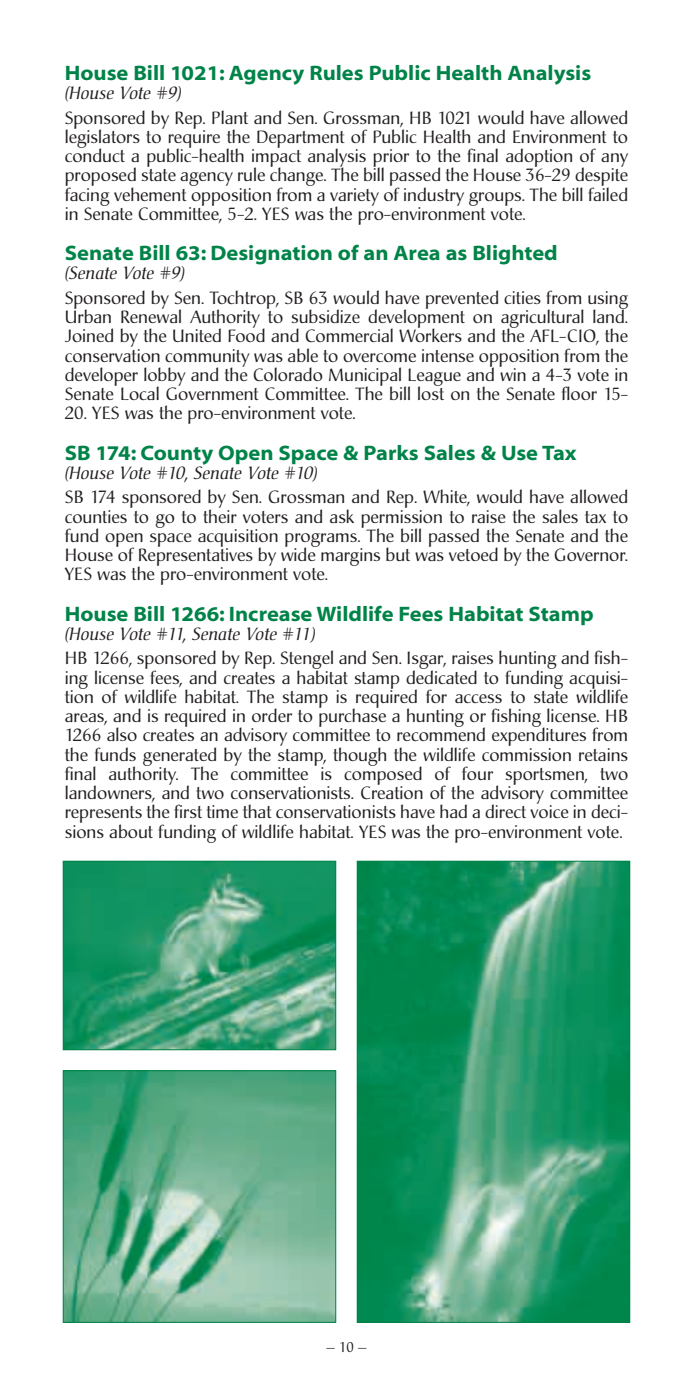
<style>
.page{position:relative;width:693px;height:1386px;background:#fff}
.page>*{position:absolute;margin:0;border:0;box-sizing:border-box;transform-origin:0 0}
.t1{font:21px "Myriad MM 700 700";color:#008348}
.t2{font:17.5px/19.2px "Christiana";color:#231f20;text-align:justify}
.t3{font:italic 17.5px "Christiana";color:#231f20}
.t4{font:14px "Christiana";color:#231f20}
</style>
<div class="page">
<img style="left:65px;top:863px;width:269px;height:185px">
<div style="left:63px;top:861px;width:273px;height:189px;border:1px solid #008348"></div>
<img style="left:65px;top:1073px;width:269px;height:248px">
<div style="left:63px;top:1071px;width:273px;height:252px;border:1px solid #008348"></div>
<img style="left:359px;top:863px;width:269px;height:458px">
<div style="left:357px;top:861px;width:273px;height:462px;border:1px solid #008348"></div>
<p class="t1" style="left:65px;top:64px;width:528px">House Bill 1021: Agency Rules Public Health Analysis</p>
<p class="t3" style="left:65px;top:86px;width:120px">(House Vote #9)</p>
<p class="t2" style="left:65px;top:110px;width:565px">Sponsored by Rep. Plant and Sen. Grossman, HB 1021 would have allowed legislators to require the Department of Public Health and Environment to conduct a public-health impact analysis prior to the final adoption of any proposed state agency rule change. The bill passed the House 36-29 despite facing vehement opposition from a variety of industry groups. The bill failed in Senate Committee, 5-2. YES was the pro-environment vote.</p>
<p class="t1" style="left:65px;top:245px;width:495px">Senate Bill 63: Designation of an Area as Blighted</p>
<p class="t3" style="left:65px;top:266px;width:123px">(Senate Vote #9)</p>
<p class="t2" style="left:65px;top:290px;width:565px">Sponsored by Sen. Tochtrop, SB 63 would have prevented cities from using Urban Renewal Authority to subsidize development on agricultural land.<br>Joined by the United Food and Commercial Workers and the AFL-CIO, the conservation community was able to overcome intense opposition from the developer lobby and the Colorado Municipal League and win a 4-3 vote in Senate Local Government Committee. The bill lost on the Senate floor 15-</p>
<p class="t2" style="left:65px;top:405px;width:292px">20. YES was the pro-environment vote.</p>
<p class="t1" style="left:65px;top:444px;width:513px">SB 174: County Open Space &amp; Parks Sales &amp; Use Tax</p>
<p class="t3" style="left:65px;top:465px;width:256px">(House Vote #10, Senate Vote #10)</p>
<p class="t2" style="left:65px;top:489px;width:565px">SB 174 sponsored by Sen. Grossman and Rep. White, would have allowed counties to go to their voters and ask permission to raise the sales tax to fund open space acquisition programs. The bill passed the Senate and the House of Representatives by wide margins but was vetoed by the Governor.<br>YES was the pro-environment vote.</p>
<p class="t1" style="left:65px;top:605px;width:530px">House Bill 1266: Increase Wildlife Fees Habitat Stamp</p>
<p class="t3" style="left:65px;top:626px;width:254px">(House Vote #11, Senate Vote #11)</p>
<p class="t2" style="left:65px;top:650px;width:565px">HB 1266, sponsored by Rep. Stengel and Sen. Isgar, raises hunting and fish&shy;ing license fees, and creates a habitat stamp dedicated to funding acquisi&shy;tion of wildlife habitat. The stamp is required for access to state wildlife areas, and is required in order to purchase a hunting or fishing license. HB 1266 also creates an advisory committee to recommend expenditures from the funds generated by the stamp, though the wildlife commission retains final authority. The committee is composed of four sportsmen, two landowners, and two conservationists. Creation of the advisory committee represents the first time that conservationists have had a direct voice in deci&shy;sions about funding of wildlife habitat. YES was the pro-environment vote.</p>
<p class="t4" style="left:326px;top:1341px;width:42px">— 10 —</p>
</div>
